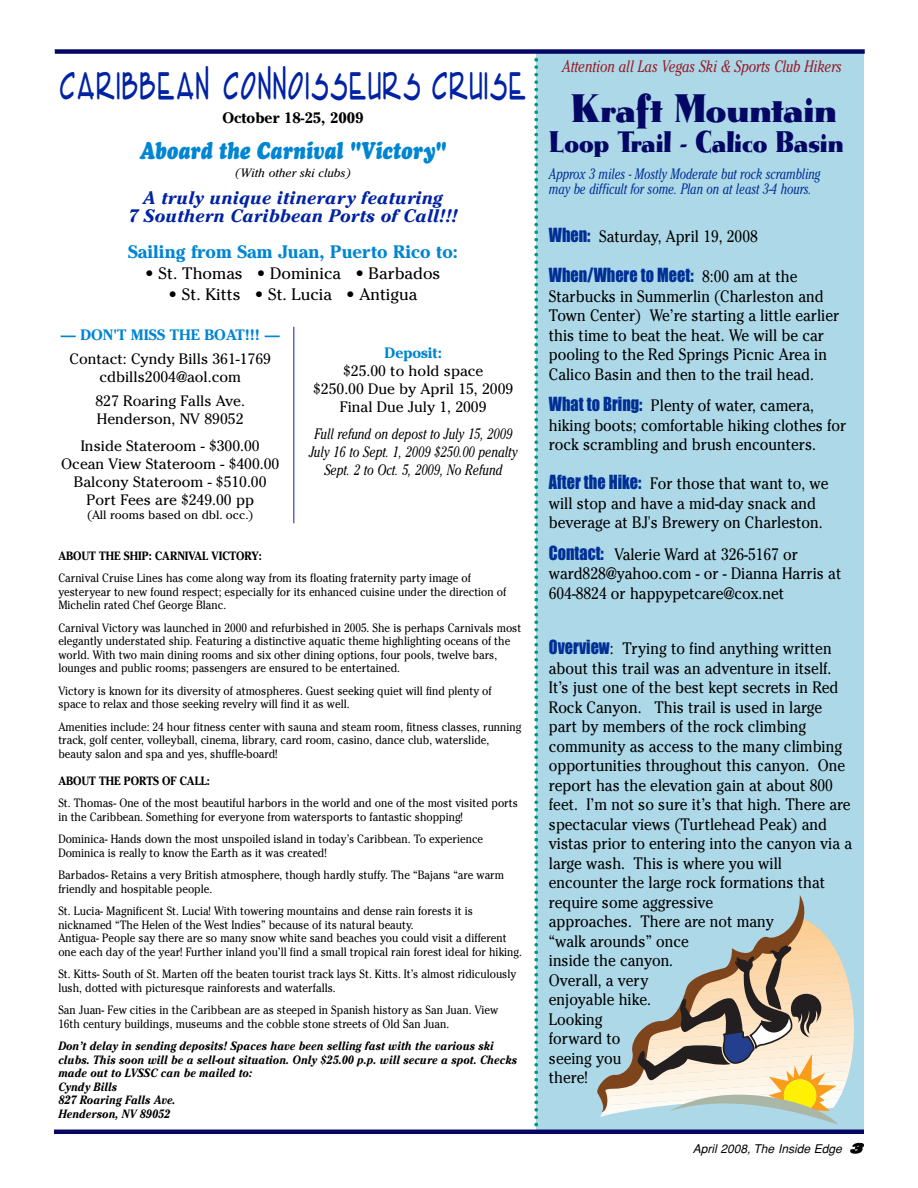
<style>
.page{position:relative;width:918px;height:1188px;background:#fff}
.page>*{position:absolute;margin:0;border:0;box-sizing:border-box;transform-origin:0 0}
.t1{font:700 36px "Enview";letter-spacing:.13em;color:#0022a3;scale:.6 1}
.t2{font:36px "Metropolis ICG";color:#040764;scale:.8 1}
.t3{font:27px "Metropolis ICG";color:#040764;scale:.76 1}
.t4{font:italic 900 24px "Cooper";color:#0085d3;scale:.8 1}
.t5{font:italic 700 18px/18px "Cheltenham";color:#0022a3;text-align:center}
.t6{font:700 18px "Cheltenham";color:#0085d3}
.t7{font:18px "Impact";color:#002f95;scale:.9 1}
.t8{font:16.5px/19.5px "Cheltenham";color:#000;scale:.9 1}
.t9{font:16.5px "Cheltenham";color:#000}
.t10{font:italic 16.5px "Cheltenham";color:#971b26;scale:.8 1}
.t11{font:15px/18px "Cheltenham";color:#000;text-align:center}
.t12{font:italic 15px/18px "Cheltenham";color:#000;text-align:center;scale:.8 1}
.t13{font:italic 15px/15px "Cheltenham";color:#002f95;scale:.76 1}
.t14{font:700 15px "Cheltenham";color:#0085d3}
.t15{font:700 15px "Cheltenham";color:#000}
.t16{font:12px/13.5px "Cheltenham";color:#000;scale:.9 1}
.t17{font:italic 700 12px/13.5px "Cheltenham";color:#000;scale:.9 1}
.t18{font:700 12px "Cheltenham";color:#000;scale:.9 1}
.t19{font:12px "Cheltenham";color:#000}
.t20{font:italic 12px "Helvetica";color:#000}
.t21{font:italic 12px "Cheltenham";color:#000}
.s1{font-family:"Impact";font-size:18px;color:#002f95}
.s2{font-family:"Cheltenham";font-size:16.5px;color:#000}
.s3{font-family:"Helvetica Neue";font-weight:800;font-stretch:expanded;font-size:13.5px}
</style>
<div class="page">
<div style="left:536px;top:53px;width:328px;height:1079px;background:#add8e8"></div>
<div style="left:55px;top:49px;width:810px;height:5px;background:#040764"></div>
<hr style="left:54px;top:1130px;width:810px;height:4px;background:#040764">
<svg style="left:534px;top:58px;width:4px;height:1068px"></svg>
<svg style="left:600px;top:917px;width:254px;height:208px"></svg>
<hr style="left:293px;top:327px;width:1px;height:196px;background:#0022a3">
<h1 class="t1" style="left:60px;top:66px;width:777px">CARIBBEAN CONNOISSEURS CRUISE</h1>
<p class="t15" style="left:222px;top:113px;width:143px">October 18-25, 2009</p>
<h3 class="t4" style="left:140px;top:137px;width:384px">Aboard the Carnival "Victory"</h3>
<p class="t21" style="left:235px;top:169px;width:117px">(With other ski clubs)</p>
<h3 class="t5" style="left:128px;top:191px;width:331px">A truly unique itinerary featuring<br>7 Southern Caribbean Ports of Call!!!</h3>
<h3 class="t6" style="left:128px;top:246px;width:331px">Sailing from Sam Juan, Puerto Rico to:</h3>
<h3 class="t9" style="left:145px;top:264px;width:297px">• St. Thomas • Dominica • Barbados</h3>
<h3 class="t9" style="left:169px;top:285px;width:250px">• St. Kitts • St. Lucia • Antigua</h3>
<p class="t14" style="left:61px;top:330px;width:220px">— DON'T MISS THE BOAT!!! —</p>
<p class="t11" style="left:69px;top:350px;width:203px">Contact: Cyndy Bills 361-1769 cdbills2004@aol.com</p>
<p class="t11" style="left:95px;top:392px;width:151px;text-align:left">827 Roaring Falls Ave.<br>Henderson, NV 89052</p>
<p class="t11" style="left:61px;top:437px;width:220px">Inside Stateroom - $300.00<br>Ocean View Stateroom - $400.00<br>Balcony Stateroom - $510.00<br>Port Fees are $249.00 pp</p>
<p class="t19" style="left:87px;top:507px;width:168px">(All rooms based on dbl. occ.)</p>
<p class="t14" style="left:385px;top:348px;width:59px">Deposit:</p>
<p class="t11" style="left:313px;top:362px;width:202px">$25.00 to hold space<br>$250.00 Due by April 15, 2009<br>Final Due July 1, 2009</p>
<p class="t12" style="left:309px;top:426px;width:262px">Full refund on depost to July 15, 2009<br>July 16 to Sept. 1, 2009 $250.00 penalty<br>Sept. 2 to Oct. 5, 2009, No Refund</p>
<p class="t18" style="left:58px;top:551px;width:228px">ABOUT THE SHIP: CARNIVAL VICTORY:</p>
<p class="t16" style="left:58px;top:571px;width:499px">Carnival Cruise Lines has come along way from its floating fraternity party image of yesteryear to new found respect; especially for its enhanced cuisine under the direction of<br>Michelin rated Chef George Blanc.</p>
<p class="t16" style="left:58px;top:621px;width:516px">Carnival Victory was launched in 2000 and refurbished in 2005. She is perhaps Carnivals most elegantly understated ship. Featuring a distinctive aquatic theme highlighting oceans of the world. With two main dining rooms and six other dining options, four pools, twelve bars, lounges and public rooms; passengers are ensured to be entertained.</p>
<p class="t16" style="left:58px;top:684px;width:483px">Victory is known for its diversity of atmospheres. Guest seeking quiet will find plenty of space to relax and those seeking revelry will find it as well.</p>
<p class="t16" style="left:58px;top:720px;width:516px">Amenities include: 24 hour fitness center with sauna and steam room, fitness classes, running track, golf center, volleyball, cinema, library, card room, casino, dance club, waterslide, beauty salon and spa and yes, shuffle-board!</p>
<p class="t18" style="left:58px;top:776px;width:170px">ABOUT THE PORTS OF CALL:</p>
<p class="t16" style="left:58px;top:796px;width:512px">St. Thomas- One of the most beautiful harbors in the world and one of the most visited ports in the Caribbean. Something for everyone from watersports to fantastic shopping!</p>
<p class="t16" style="left:58px;top:832px;width:474px">Dominica- Hands down the most unspoiled island in today’s Caribbean. To experience<br>Dominica is really to know the Earth as it was created!</p>
<p class="t16" style="left:58px;top:868px;width:497px">Barbados- Retains a very British atmosphere, though hardly stuffy. The “Bajans “are warm friendly and hospitable people.</p>
<p class="t16" style="left:58px;top:904px;width:517px">St. Lucia- Magnificent St. Lucia! With towering mountains and dense rain forests it is nicknamed “The Helen of the West Indies” because of its natural beauty.<br>Antigua- People say there are so many snow white sand beaches you could visit a different one each day of the year! Further inland you’ll find a small tropical rain forest ideal for hiking.</p>
<p class="t16" style="left:58px;top:967px;width:510px">St. Kitts- South of St. Marten off the beaten tourist track lays St. Kitts. It’s almost ridiculously lush, dotted with picturesque rainforests and waterfalls.</p>
<p class="t16" style="left:58px;top:1003px;width:490px">San Juan- Few cities in the Caribbean are as steeped in Spanish history as San Juan. View<br>16th century buildings, museums and the cobble stone streets of Old San Juan.</p>
<p class="t17" style="left:58px;top:1040px;width:511px">Don’t delay in sending deposits! Spaces have been selling fast with the various ski clubs. This soon will be a sell-out situation. Only $25.00 p.p. will secure a spot. Checks made out to LVSSC can be mailed to:<br>Cyndy Bills<br>827 Roaring Falls Ave.<br>Henderson, NV 89052</p>
<h3 class="t10" style="left:562px;top:61px;width:351px">Attention all Las Vegas Ski &amp; Sports Club Hikers</h3>
<h1 class="t2" style="left:571px;top:88px;width:334px">Kraft Mountain</h1>
<h2 class="t3" style="left:549px;top:127px;width:389px">Loop Trail - Calico Basin</h2>
<p class="t13" style="left:549px;top:167px;width:359px">Approx 3 miles - Mostly Moderate but rock scrambling may be difficult for some. Plan on at least 3-4 hours.</p>
<h3 class="t8" style="left:549px;top:226px;width:234px"><span class="s1">When:</span> Saturday, April 19, 2008</h3>
<h3 class="t7" style="left:549px;top:265px;width:278px">When/Where to Meet: <span class="s2">8:00 am at the</span></h3>
<h3 class="t8" style="left:549px;top:286px;width:324px">Starbucks in Summerlin (Charleston and Town Center) We’re starting a little earlier this time to beat the heat. We will be car pooling to the Red Springs Picnic Area in Calico Basin and then to the trail head.</h3>
<h3 class="t8" style="left:549px;top:396px;width:332px"><span class="s1">What to Bring:</span> Plenty of water, camera, hiking boots; comfortable hiking clothes for rock scrambling and brush encounters.</h3>
<h3 class="t8" style="left:549px;top:474px;width:312px"><span class="s1">After the Hike:</span> For those that want to, we will stop and have a mid-day snack and beverage at BJ's Brewery on Charleston.</h3>
<h3 class="t8" style="left:549px;top:544px;width:327px"><span class="s1">Contact:</span> Valerie Ward at 326-5167 or ward828@yahoo.com - or - Dianna Harris at<br>604-8824 or happypetcare@cox.net</h3>
<p class="t8" style="left:549px;top:639px;width:338px"><span class="s1">Overview</span>: Trying to find anything written about this trail was an adventure in itself.<br>It’s just one of the best kept secrets in Red<br>Rock Canyon. This trail is used in large part by members of the rock climbing community as access to the many climbing opportunities throughout this canyon. One report has the elevation gain at about 800 feet. I’m not so sure it’s that high. There are spectacular views (Turtlehead Peak) and vistas prior to entering into the canyon via a large wash. This is where you will encounter the large rock formations that require some aggressive<br>approaches. There are not many<br>“walk arounds” once<br>inside the canyon.<br>Overall, a very<br>enjoyable hike.<br>Looking<br>forward to<br>seeing you<br>there!</p>
<p class="t20" style="left:693px;top:1142px;width:170px">April 2008, The Inside Edge <span class="s3">3</span></p>
</div>
